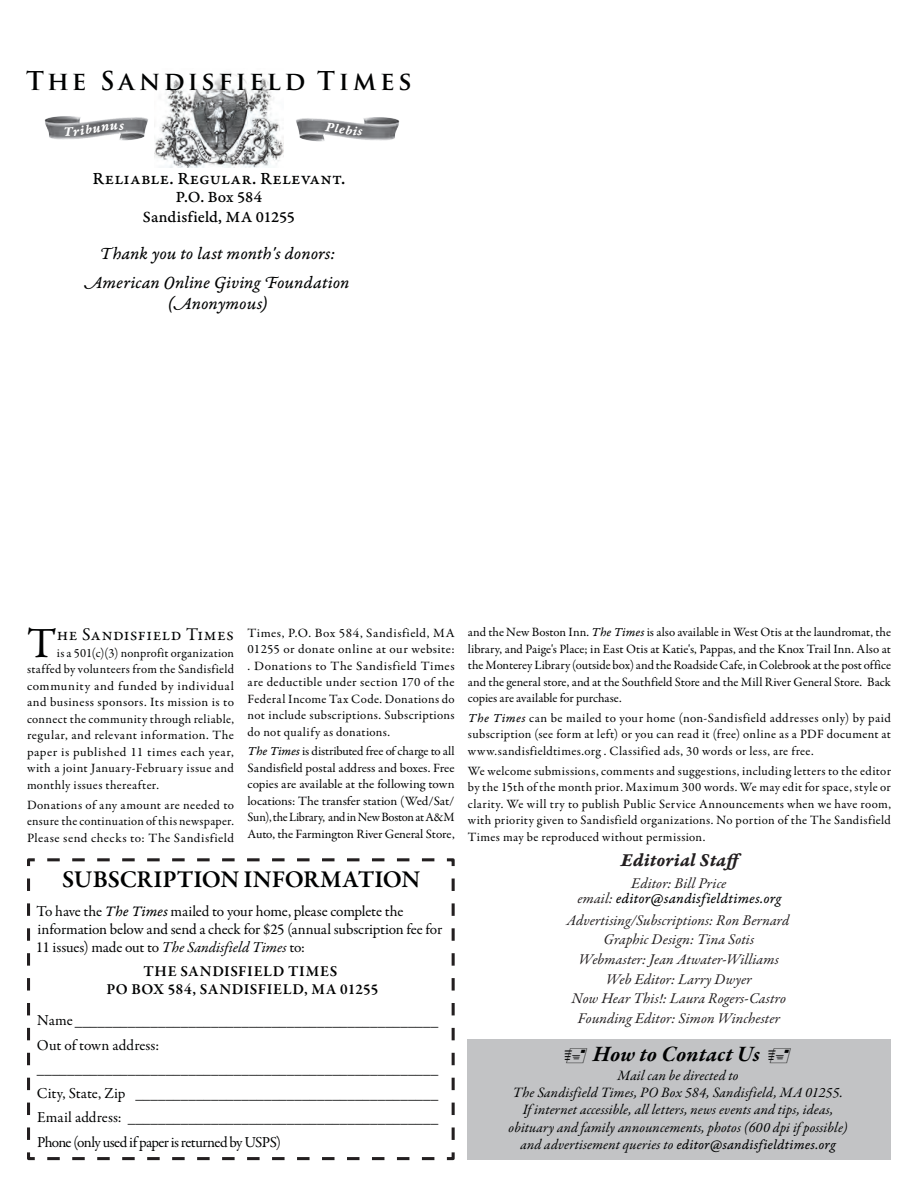
<style>
.page{position:relative;width:918px;height:1188px;background:#fff}
.page>*{position:absolute;margin:0;border:0;box-sizing:border-box;transform-origin:0 0}
.t1{font:43.5px "Garamond Premr Pro";color:#010202}
.t2{font:700 25.35px "Trajan Pro";letter-spacing:.13em;color:#010202}
.t3{font:600 24.45px "Garamond Premr Pro";letter-spacing:-.005em;color:#010202}
.t4{font:italic 700 22.5px "Garamond Premr Pro";color:#010202}
.t5{font:19.5px "Garamond Premr Pro Bd It Capt";letter-spacing:.005em;color:#231f20}
.t6{font:18px/28.3px "Garamond Premr Pro It Capt";color:#010202;text-align:center}
.t7{font:18px "Garamond Premr Pro Med Capt";letter-spacing:.005em;color:#010202}
.t8{font:18px "Garamond Premr Pro";letter-spacing:.025em;color:#010202}
.t9{font:16.5px/19.8px "Garamond Premr Pro Med Capt";color:#010202;text-align:center}
.t10{font:15.3px/24.3px "Garamond Premr Pro";letter-spacing:-.01em;color:#010202}
.t11{font:600 15.3px/17.5px "Garamond Premr Pro";letter-spacing:.04em;color:#010202;text-align:center}
.t12{font:italic 15px/19.6px "Garamond Premr Pro";letter-spacing:.005em;color:#231f20;text-align:center}
.t13{font:15px "Garamond Premr Pro It Capt";letter-spacing:.01em;color:#010202}
.t14{font:italic 14.4px/17.2px "Garamond Premr Pro";letter-spacing:.01em;color:#010202;text-align:center}
.t15{font:14.4px "Garamond Premr Pro It Capt";letter-spacing:.01em;color:#010202}
.t16{font:12.75px/16.5px "Garamond Premr Pro";letter-spacing:.025em;color:#010202;text-align:justify}
.s1{font-family:"Garamond Premr Pro It Capt"}
.s2{font-style:italic}
.s3{font-family:"Garamond Premr Pro";font-style:italic;color:#231f20}
.s4{font-family:"Garamond Premr Pro";font-style:italic}
</style>
<div class="page">
<img style="left:44px;top:116px;width:111px;height:25px">
<img style="left:283px;top:117px;width:117px;height:25px">
<img style="left:155px;top:107px;width:128px;height:61px">
<div style="left:468px;top:1040px;width:423px;height:120px;background:#c2c3c5"></div>
<svg style="left:27px;top:858px;width:428px;height:303px"></svg>
<svg style="left:65px;top:123px;width:59px;height:13px"></svg>
<svg style="left:325px;top:123px;width:38px;height:13px"></svg>
<h2 class="t2" style="left:26px;top:65px;width:387px">The Sandisfield Times</h2>
<h3 class="t7" style="left:92px;top:168px;width:255px">Reliable. Regular. Relevant.</h3>
<p class="t9" style="left:143px;top:187px;width:154px">P.O. Box 584<br>Sandisfield, MA 01255</p>
<h3 class="t6" style="left:84px;top:240px;width:267px">Thank you to last month's donors:<br>American Online Giving Foundation</h3>
<h3 class="t6" style="left:168px;top:290px;width:102px">(Anonymous)</h3>
<h1 class="t1" style="left:27px;top:617px;width:30px">T</h1>
<h3 class="t8" style="left:57px;top:624px;width:179px">he Sandisfield Times</h3>
<p class="t16" style="left:27px;top:645px;width:209px;text-indent:30px">is a 501(c)(3) nonprofit organization staffed by volunteers from the Sandisfield community and funded by individual and business sponsors. Its mission is to connect the community through reliable, regular, and relevant information. The paper is published 11 times each year, with a joint January-February issue and monthly issues thereafter.</p>
<p class="t16" style="left:27px;top:797px;width:209px">Donations of any amount are needed to ensure the continuation of this newspaper.<br>Please send checks to: The Sandisfield</p>
<p class="t16" style="left:248px;top:625px;width:209px">Times, P.O. Box 584, Sandisfield, MA 01255 or donate online at our website: . Donations to The Sandisfield Times are deductible under section 170 of the Federal Income Tax Code. Donations do not include subscriptions. Subscriptions do not qualify as donations.</p>
<p class="t16" style="left:248px;top:743px;width:209px"><span class="s1">The Times</span> is distributed free of charge to all Sandisfield postal address and boxes. Free copies are available at the following town locations: The transfer station (Wed/Sat/ Sun), the Library, and in New Boston at A&amp;M Auto, the Farmington River General Store,</p>
<h3 class="t3" style="left:62px;top:865px;width:359px">SUBSCRIPTION INFORMATION</h3>
<p class="t10" style="left:36px;top:902px;width:408px;line-height:18.3px">To have the <span class="s1">The Times</span> mailed to your home, please complete the information below and send a check for $25 (annual subscription fee for<br>11 issues) made out to <span class="s2">The Sandisfield Times</span> to:</p>
<p class="t11" style="left:106px;top:963px;width:273px">THE SANDISFIELD TIMES<br>PO BOX 584, SANDISFIELD, MA 01255</p>
<p class="t10" style="left:37px;top:1008px;width:403px">Name ________________________________________________ Out of town address: _____________________________________________________ City, State, Zip ________________________________________ Email address: _________________________________________ Phone (only used ifpaper is returned by USPS)</p>
<p class="t16" style="left:468px;top:624px;width:425px">and the New Boston Inn. <span class="s1">The Times</span> is also available in West Otis at the laundromat, the library, and Paige's Place; in East Otis at Katie's, Pappas, and the Knox Trail Inn. Also at the Monterey Library (outside box) and the Roadside Cafe, in Colebrook at the post office and the general store, and at the Southfield Store and the Mill River General Store. Back copies are available for purchase.</p>
<p class="t16" style="left:468px;top:710px;width:425px"><span class="s1">The Times</span> can be mailed to your home (non-Sandisfield addresses only) by paid subscription (see form at left) or you can read it (free) online as a PDF document at www.sandisfieldtimes.org . Classified ads, 30 words or less, are free.</p>
<p class="t16" style="left:468px;top:763px;width:425px">We welcome submissions, comments and suggestions, including letters to the editor by the 15th of the month prior. Maximum 300 words. We may edit for space, style or clarity. We will try to publish Public Service Announcements when we have room, with priority given to Sandisfield organizations. No portion of the The Sandisfield Times may be reproduced without permission.</p>
<h3 class="t5" style="left:621px;top:848px;width:125px">Editorial Staff</h3>
<p class="t12" style="left:631px;top:874px;width:97px">Editor: Bill Price</p>
<p class="t13" style="left:577px;top:889px;width:205px"><span class="s3">email:</span> editor@sandisfieldtimes.org</p>
<p class="t12" style="left:566px;top:911px;width:224px">Advertising/Subscriptions: Ron Bernard Graphic Design: Tina Sotis<br>Webmaster: Jean Atwater-Williams Web Editor: Larry Dwyer<br>Now Hear This!: Laura Rogers-Castro Founding Editor: Simon Winchester</p>
<h3 class="t4" style="left:593px;top:1041px;width:169px">How to Contact Us</h3>
<p class="t14" style="left:509px;top:1067px;width:340px">Mail can be directed to<br>The Sandisfield Times, PO Box 584, Sandisfield, MA 01255.<br>If internet accessible, all letters, news events and tips, ideas, obituary and family announcements, photos (600 dpi if possible)</p>
<p class="t15" style="left:520px;top:1136px;width:317px"><span class="s4">and advertisement queries to</span> editor@sandisfieldtimes.org</p>
</div>
